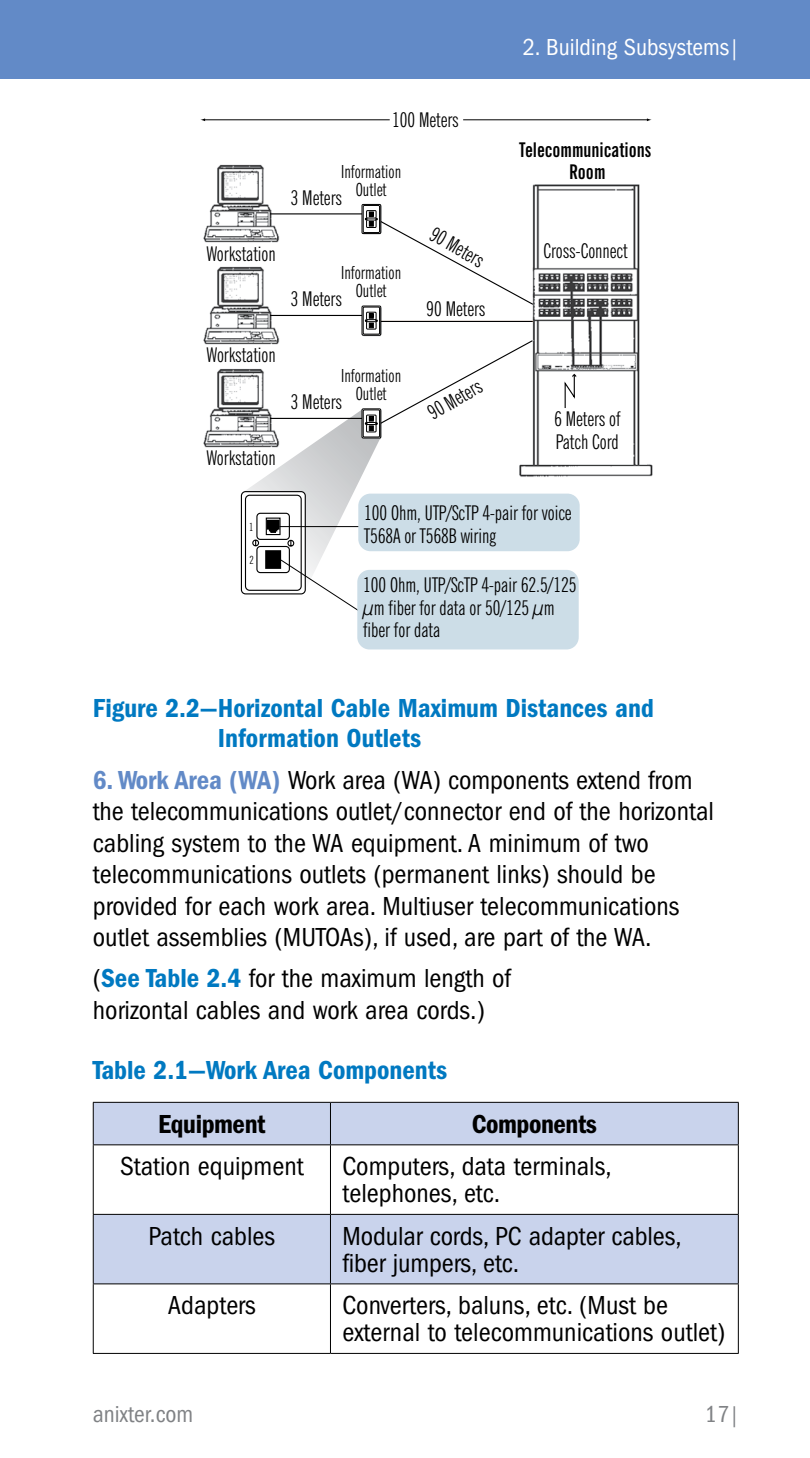
<style>
.page{position:relative;width:810px;height:1458px;background:#fff}
.page>*{position:absolute;margin:0;border:0;box-sizing:border-box;transform-origin:0 0}
.t1{font:condensed 27px/31.5px "ITC Franklin Gothic Std";color:#000}
.t2{font:27px/30px "ITC Franklin Gothic Std Dm Cd";color:#0079c1}
.t3{font:27px "ITC Franklin Gothic Std Dm Cd";letter-spacing:-.015em;color:#000}
.t4{font:condensed 24px "ITC Franklin Gothic Std";color:#fff}
.t5{font:condensed 24px "ITC Franklin Gothic Std";color:#808285}
.t6{font:extra-condensed 20.4px/22.5px "News Gothic BT";color:#000}
.t7{font:700 extra-condensed 20.4px/22.5px "News Gothic BT";color:#000;text-align:center}
.t8{font:extra-condensed 18px/18px "News Gothic BT";color:#000;text-align:center}
.t9{font:extra-condensed 11.1px "News Gothic BT";color:#000}
.s1{font-size:21px}
.s2{font-family:"ITC Franklin Gothic Std Dm Cd";font-stretch:normal;color:#628ac7}
.s3{font-family:"ITC Franklin Gothic Std Dm Cd";font-stretch:normal;color:#0079c1}
</style>
<div class="page">
<div style="left:0;top:0;width:810px;height:78px;background:#628ac7"></div>
<img style="left:532px;top:184px;width:121px;height:293px">
<img style="left:203px;top:369px;width:40px;height:79px">
<img style="left:203px;top:266px;width:40px;height:79px">
<hr style="left:204px;top:119px;width:186px;height:1px;background:#000">
<hr style="left:463px;top:119px;width:185px;height:1px;background:#000">
<img style="left:203px;top:164px;width:177px;height:79px">
<div style="left:241px;top:491px;width:65px;height:103px;border:1px solid #000;border-radius:4px"></div>
<div style="left:357px;top:570px;width:222px;height:79px;background:#ccdde7;border-radius:12px"></div>
<div style="left:362px;top:204px;width:19px;height:30px;border:1px solid #000"></div>
<svg style="left:243px;top:205px;width:333px;height:406px"></svg>
<svg style="left:94px;top:1103px;width:644px;height:180px;fill:#c9d3ec"></svg>
<hr style="left:93px;top:1145px;width:1px;height:69px;background:#000">
<hr style="left:330px;top:1145px;width:1px;height:69px;background:#000">
<hr style="left:738px;top:1145px;width:1px;height:69px;background:#000">
<hr style="left:93px;top:1214px;width:237px;height:1px;background:#000">
<hr style="left:93px;top:1215px;width:1px;height:69px;background:#000">
<hr style="left:330px;top:1214px;width:409px;height:1px;background:#000">
<hr style="left:330px;top:1215px;width:1px;height:69px;background:#000">
<hr style="left:738px;top:1215px;width:1px;height:69px;background:#000">
<hr style="left:93px;top:1283px;width:237px;height:1px;background:#000">
<hr style="left:93px;top:1284px;width:1px;height:69px;background:#000">
<hr style="left:330px;top:1283px;width:409px;height:1px;background:#000">
<hr style="left:330px;top:1284px;width:1px;height:69px;background:#000">
<hr style="left:738px;top:1284px;width:1px;height:69px;background:#000">
<hr style="left:93px;top:1102px;width:237px;height:1px;background:#000">
<hr style="left:93px;top:1103px;width:1px;height:41px;background:#000">
<hr style="left:330px;top:1102px;width:409px;height:1px;background:#000">
<hr style="left:330px;top:1103px;width:1px;height:41px;background:#000">
<hr style="left:738px;top:1103px;width:1px;height:41px;background:#000">
<hr style="left:93px;top:1144px;width:237px;height:1px;background:#000">
<hr style="left:330px;top:1144px;width:409px;height:1px;background:#000">
<hr style="left:93px;top:1353px;width:237px;height:1px;background:#000">
<hr style="left:330px;top:1353px;width:409px;height:1px;background:#000">
<p class="t4" style="left:523px;top:34px;width:219px">2. Building Subsystems<span class="s1">|</span></p>
<p class="t6" style="left:207px;top:242px;width:71px">Workstation</p>
<p class="t6" style="left:207px;top:344px;width:71px">Workstation</p>
<p class="t6" style="left:207px;top:447px;width:71px">Workstation</p>
<p class="t9" style="left:249px;top:520px;width:6px">1</p>
<p class="t9" style="left:250px;top:553px;width:6px">2</p>
<p class="t6" style="left:392px;top:109px;width:68px">100 Meters</p>
<p class="t8" style="left:341px;top:162px;width:62px">Information<br>Outlet</p>
<p class="t6" style="left:291px;top:186px;width:53px">3 Meters</p>
<p class="t8" style="left:341px;top:264px;width:62px">Information<br>Outlet</p>
<p class="t6" style="left:291px;top:288px;width:53px">3 Meters</p>
<p class="t8" style="left:341px;top:367px;width:62px">Information<br>Outlet</p>
<p class="t6" style="left:291px;top:391px;width:53px">3 Meters</p>
<p class="t6" style="left:438px;top:222px;width:60px;rotate:30deg">90 Meters</p>
<p class="t6" style="left:427px;top:297px;width:60px">90 Meters</p>
<p class="t6" style="left:424px;top:404px;width:60px;rotate:-30deg">90 Meters</p>
<p class="t7" style="left:519px;top:138px;width:134px">Telecommunications<br>Room</p>
<p class="t6" style="left:544px;top:239px;width:86px">Cross-Connect</p>
<p class="t6" style="left:554px;top:408px;width:68px">6 Meters of<br>Patch Cord</p>
<p class="t6" style="left:364px;top:502px;width:209px">100 Ohm, UTP/ScTP 4-pair for voice<br>T568A or T568B wiring</p>
<p class="t6" style="left:363px;top:574px;width:215px">100 Ohm, UTP/ScTP 4-pair 62.5/125 µm fiber for data or 50/125 µm fiber for data</p>
<p class="t2" style="left:218px;top:693px;width:437px;text-indent:-125px">Figure 2.2—Horizontal Cable Maximum Distances and<br>Information Outlets</p>
<p class="t1" style="left:93px;top:764px;width:623px"><span class="s2">6. Work Area (WA)</span> Work area (WA) components extend from the telecommunications outlet/connector end of the horizontal cabling system to the WA equipment. A minimum of two telecommunications outlets (permanent links) should be provided for each work area. Multiuser telecommunications outlet assemblies (MUTOAs), if used, are part of the WA.</p>
<p class="t1" style="left:93px;top:963px;width:420px">(<span class="s3">See Table 2.4</span> for the maximum length of horizontal cables and work area cords.)</p>
<p class="t2" style="left:93px;top:1055px;width:356px">Table 2.1—Work Area Components</p>
<p class="t3" style="left:158px;top:1108px;width:109px">Equipment</p>
<p class="t3" style="left:472px;top:1108px;width:127px">Components</p>
<p class="t1" style="left:120px;top:1151px;width:185px">Station equipment</p>
<p class="t1" style="left:342px;top:1153px;width:271px;line-height:27px">Computers, data terminals, telephones, etc.</p>
<p class="t1" style="left:149px;top:1220px;width:128px">Patch cables</p>
<p class="t1" style="left:342px;top:1223px;width:341px;line-height:27px">Modular cords, PC adapter cables, fiber jumpers, etc.</p>
<p class="t1" style="left:168px;top:1290px;width:89px">Adapters</p>
<p class="t1" style="left:342px;top:1292px;width:384px;line-height:27px">Converters, baluns, etc. (Must be external to telecommunications outlet)</p>
<p class="t5" style="left:93px;top:1400px;width:102px">anixter.com</p>
<p class="t5" style="left:705px;top:1400px;width:37px">17<span class="s1">|</span></p>
</div>
